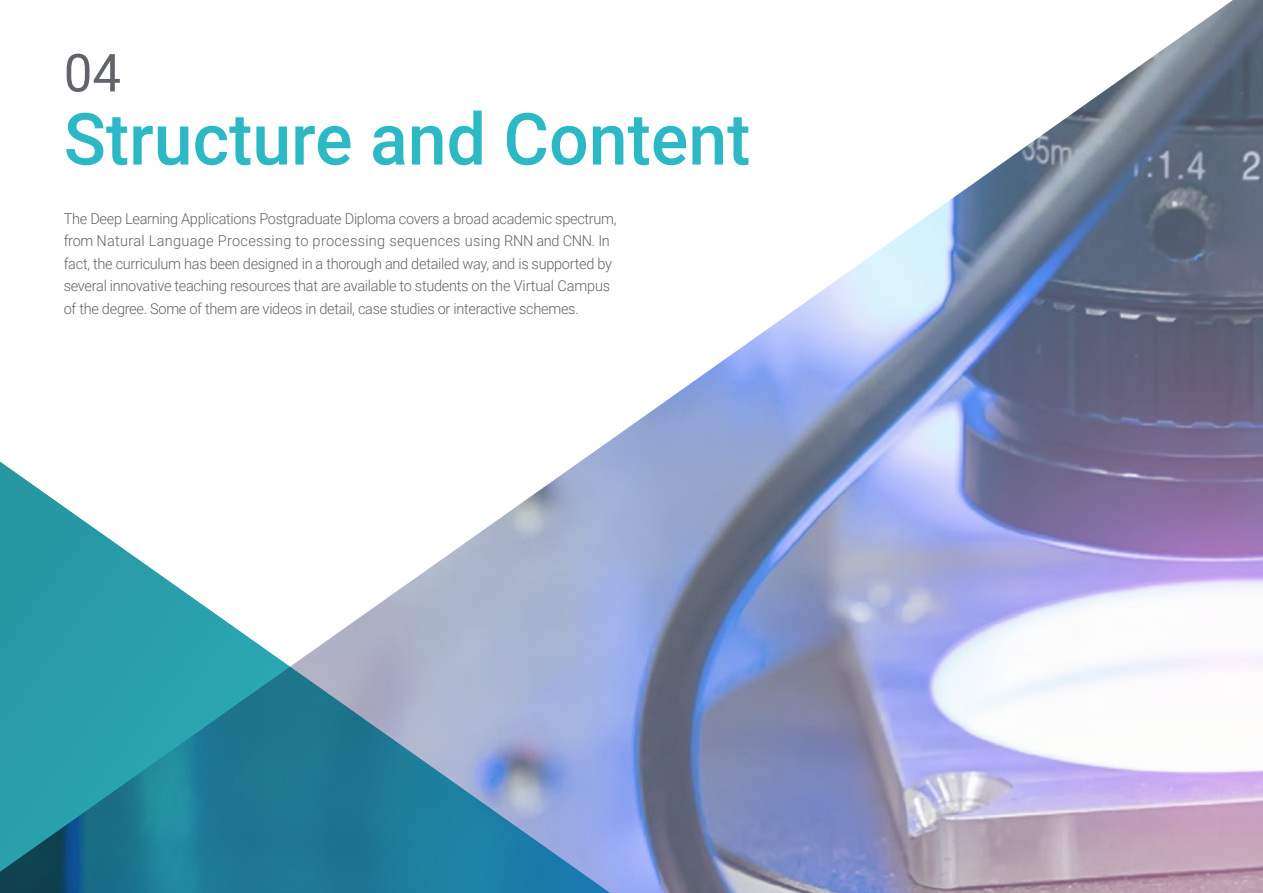
<style>
.page{position:relative;width:1263px;height:893px;background:#fff}
.page>*{position:absolute;margin:0;border:0;box-sizing:border-box;transform-origin:0 0}
.t1{font:500 72px "Roboto";color:#2db8c5}
.t2{font:52.5px "Roboto";color:#61646a}
.t3{font:300 15px/22.5px "Roboto";letter-spacing:-.02em;color:#61646a}
</style>
<div class="page">
<img style="left:602px;top:0;width:661px;height:893px">
<svg style="left:0;top:446px;width:640px;height:447px"></svg>
<h2 class="t2" style="left:64px;top:36px;width:59px">04</h2>
<h1 class="t1" style="left:64px;top:89px;width:688px">Structure and Content</h1>
<p class="t3" style="left:64px;top:207px;width:554px">The Deep Learning Applications Postgraduate Diploma covers a broad academic spectrum, from Natural Language Processing to processing sequences using RNN and CNN. In fact, the curriculum has been designed in a thorough and detailed way, and is supported by several innovative teaching resources that are available to students on the Virtual Campus of the degree. Some of them are videos in detail, case studies or interactive schemes.</p>
</div>
